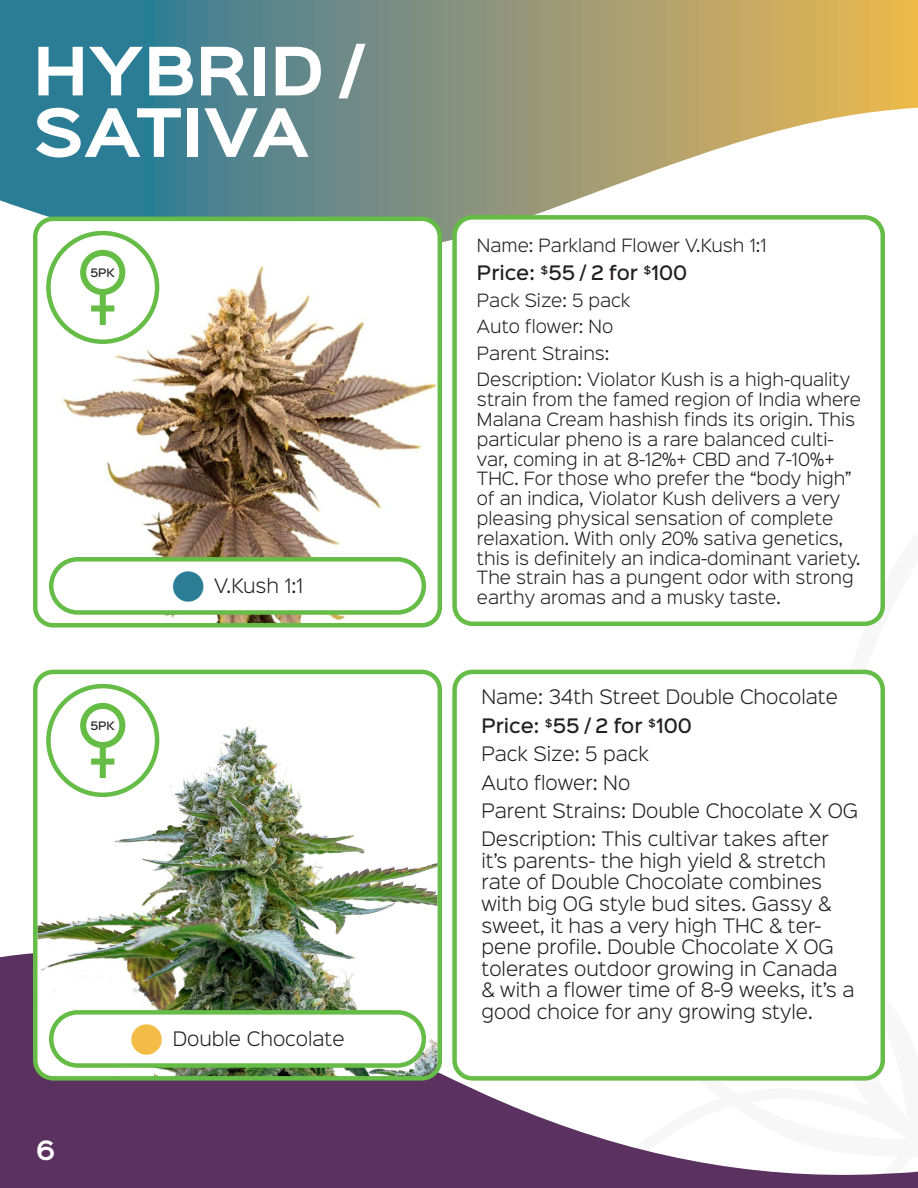
<style>
.page{position:relative;width:918px;height:1188px;background:#fff}
.page>*{position:absolute;margin:0;border:0;box-sizing:border-box;transform-origin:0 0}
.t1{font:700 60px/61.5px "Sinkin Sans 700";color:#fff}
.t2{font:600 24px "Sinkin Sans 600";color:#fff}
.t3{font:300 18px/21.6px "Sinkin Sans 300";color:#231f20}
.t4{font:500 18px "Sinkin Sans 500";color:#231f20}
.t5{font:300 16.5px/19.8px "Sinkin Sans 300";color:#231f20}
.t6{font:500 10.5px "Sinkin Sans 500";color:#231f20}
.s1{color:#f2bc47}
</style>
<div class="page">
<svg style="left:0;top:942px;width:918px;height:246px;fill:#5a315f"></svg>
<svg style="left:0;top:0;width:918px;height:271px;background:#8ca091"></svg>
<div style="left:455px;top:217px;width:428px;height:407px;background:#fff;border-radius:18px"></div>
<div style="left:452px;top:215px;width:433px;height:411px;border:4px solid #65bc46;border-radius:18px"></div>
<div style="left:455px;top:672px;width:428px;height:406px;background:#fff;border-radius:18px"></div>
<div style="left:452px;top:670px;width:433px;height:411px;border:4px solid #65bc46;border-radius:18px"></div>
<div style="left:35px;top:219px;width:405px;height:406px;background:#fff;border-radius:18px"></div>
<img style="left:48px;top:231px;width:389px;height:392px">
<div style="left:33px;top:217px;width:409px;height:411px;border:4px solid #65bc46;border-radius:18px"></div>
<div style="left:51px;top:559px;width:373px;height:53px;background:#fff;border-radius:27px"></div>
<div style="left:49px;top:557px;width:377px;height:58px;border:4px solid #65bc46;border-radius:27px"></div>
<img style="left:37px;top:675px;width:401px;height:403px">
<div style="left:33px;top:670px;width:409px;height:411px;border:4px solid #65bc46;border-radius:18px"></div>
<div style="left:51px;top:1012px;width:373px;height:54px;background:#fff;border-radius:27px"></div>
<div style="left:49px;top:1010px;width:377px;height:58px;border:4px solid #65bc46;border-radius:27px"></div>
<div style="left:48px;top:233px;width:109px;height:109px;background:#fff;border-radius:50%"></div>
<div style="left:46px;top:231px;width:113px;height:113px;border:4px solid #65bc46;border-radius:50%"></div>
<svg style="left:80px;top:250px;width:45px;height:75px"></svg>
<div style="left:48px;top:686px;width:109px;height:109px;background:#fff;border-radius:50%"></div>
<div style="left:46px;top:684px;width:113px;height:113px;border:4px solid #65bc46;border-radius:50%"></div>
<svg style="left:80px;top:703px;width:45px;height:75px"></svg>
<h1 class="t1" style="left:33px;top:44px;width:330px">HYBRID /<br>SATIVA</h1>
<p class="t6" style="left:90px;top:264px;width:26px">5PK</p>
<p class="t6" style="left:90px;top:717px;width:26px">5PK</p>
<p class="t3" style="left:214px;top:574px;width:90px">V.Kush 1:1</p>
<h2 class="t2" style="left:36px;top:1130px;width:21px">6</h2>
<p class="t3" style="left:128px;top:1027px;width:218px"><span class="s1">⚫</span> Double Chocolate</p>
<p class="t5" style="left:477px;top:234px;width:291px">Name: Parkland Flower V.Kush 1:1</p>
<p class="t4" style="left:477px;top:257px;width:212px">Price: <sup>$</sup>55 / 2 for <sup>$</sup>100</p>
<p class="t5" style="left:477px;top:286px;width:375px;line-height:26.5px">Pack Size: 5 pack<br>Auto flower: No<br>Parent Strains:<br>Description: Violator Kush is a high-quality</p>
<p class="t5" style="left:477px;top:388px;width:386px">strain from the famed region of India where Malana Cream hashish finds its origin. This particular pheno is a rare balanced culti&shy;var, coming in at 8-12%+ CBD and 7-10%+ THC. For those who prefer the “body high” of an indica, Violator Kush delivers a very pleasing physical sensation of complete relaxation. With only 20% sativa genetics, this is definitely an indica-dominant variety.<br>The strain has a pungent odor with strong</p>
<p class="t5" style="left:477px;top:586px;width:305px">earthy aromas and a musky taste.</p>
<p class="t3" style="left:481px;top:685px;width:358px">Name: 34th Street Double Chocolate</p>
<p class="t4" style="left:481px;top:710px;width:212px">Price: <sup>$</sup>55 / 2 for <sup>$</sup>100</p>
<p class="t3" style="left:481px;top:738px;width:378px;line-height:28.3px">Pack Size: 5 pack<br>Auto flower: No<br>Parent Strains: Double Chocolate X OG<br>Description: This cultivar takes after</p>
<p class="t3" style="left:481px;top:848px;width:374px">it’s parents- the high yield &amp; stretch rate of Double Chocolate combines with big OG style bud sites. Gassy &amp; sweet, it has a very high THC &amp; ter&shy;pene profile. Double Chocolate X OG tolerates outdoor growing in Canada &amp; with a flower time of 8-9 weeks, it’s a good choice for any growing style.</p>
</div>
